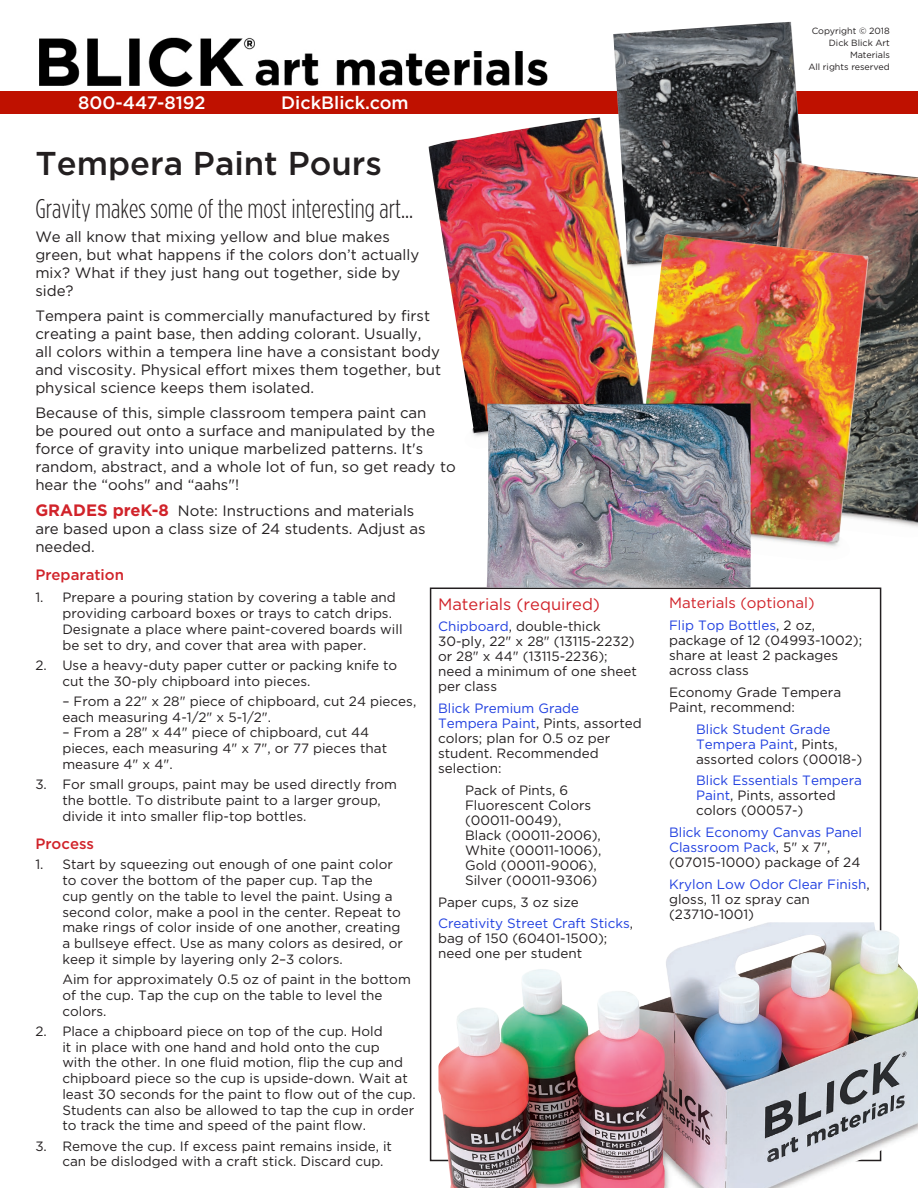
<style>
.page{position:relative;width:918px;height:1188px;background:#fff}
.page>*{position:absolute;margin:0;border:0;box-sizing:border-box;transform-origin:0 0}
.Cirriculum_links{font:500 33px "Gotham";color:#231f20}
.Cirriculum_links-2{font:300 27px "Gotham Condensed";color:#231f20}
.t1{font:500 18px "Gotham";color:#fff}
.Materials_Heading{font:16.5px "Gotham";color:#d1232a}
.Description{font:15px/18px "Gotham";color:#231f20}
.Materials_list{font:15px "Gotham";color:#d1232a}
.Description-2{font:500 15px "Gotham";color:#d1232a}
.Process_Steps{font:500 15px "Gotham";color:#d1232a}
.Process_Steps-2{font:13.5px/15.8px "Gotham";color:#231f20}
.Materials_list-2{font:13.5px/15px "Gotham";color:#231f20}
.Materials_list-3{font:13.5px/15px "Gotham";color:#2140e0}
.t2{font:9px/12px "Gotham";color:#231f20;text-align:right}
.s1{font-weight:700;font-size:16.5px;color:#d1232a}
.s2{color:#2140e0}
.s3{color:#231f20}
</style>
<div class="page">
<div style="left:0;top:91px;width:918px;height:22px;background:#bf1100"></div>
<img style="left:39px;top:37px;width:509px;height:50px">
<img style="left:438px;top:922px;width:480px;height:266px">
<img style="left:606px;top:22px;width:213px;height:212px">
<img style="left:733px;top:161px;width:185px;height:366px">
<img style="left:429px;top:117px;width:232px;height:320px">
<img style="left:615px;top:234px;width:254px;height:313px">
<img style="left:487px;top:403px;width:264px;height:185px">
<p class="t1" style="left:78px;top:92px;width:129px">800-447-8192</p>
<p class="t1" style="left:281px;top:92px;width:129px">DickBlick.com</p>
<p class="Cirriculum_links" style="left:35px;top:144px;width:348px">Tempera Paint Pours</p>
<p class="Cirriculum_links-2" style="left:35px;top:194px;width:379px">Gravity makes some of the most interesting art...</p>
<p class="Description" style="left:35px;top:228px;width:385px">We all know that mixing yellow and blue makes green, but what happens if the colors don’t actually mix? What if they just hang out together, side by side?</p>
<p class="Description" style="left:35px;top:306px;width:407px">Tempera paint is commercially manufactured by first creating a paint base, then adding colorant. Usually, all colors within a tempera line have a consistant body and viscosity. Physical effort mixes them together, but physical science keeps them isolated.</p>
<p class="Description" style="left:35px;top:403px;width:422px">Because of this, simple classroom tempera paint can<br>be poured out onto a surface and manipulated by the force of gravity into unique marbelized patterns. It's random, abstract, and a whole lot of fun, so get ready to hear the “oohs" and “aahs"!</p>
<p class="Description" style="left:35px;top:501px;width:392px"><span class="s1">GRADES preK-8</span> Note: Instructions and materials are based upon a class size of 24 students. Adjust as needed.</p>
<p class="Description-2" style="left:35px;top:566px;width:90px">Preparation</p>
<p class="Process_Steps-2" style="left:62px;top:589px;width:342px;text-indent:-27px">1. Prepare a pouring station by covering a table and providing carboard boxes or trays to catch drips.<br>Designate a place where paint-covered boards will be set to dry, and cover that area with paper.</p>
<p class="Process_Steps-2" style="left:62px;top:657px;width:336px;text-indent:-27px">2. Use a heavy-duty paper cutter or packing knife to cut the 30-ply chipboard into pieces.</p>
<p class="Process_Steps-2" style="left:62px;top:693px;width:355px">– From a 22" x 28" piece of chipboard, cut 24 pieces, each measuring 4-1/2" x 5-1/2".</p>
<p class="Process_Steps-2" style="left:62px;top:724px;width:326px">– From a 28" x 44" piece of chipboard, cut 44 pieces, each measuring 4" x 7", or 77 pieces that measure 4" x 4".</p>
<p class="Process_Steps-2" style="left:62px;top:776px;width:336px;text-indent:-27px">3. For small groups, paint may be used directly from the bottle. To distribute paint to a larger group, divide it into smaller flip-top bottles.</p>
<p class="Process_Steps" style="left:35px;top:835px;width:60px">Process</p>
<p class="Process_Steps-2" style="left:62px;top:856px;width:342px;text-indent:-27px">1. Start by squeezing out enough of one paint color to cover the bottom of the paper cup. Tap the<br>cup gently on the table to level the paint. Using a second color, make a pool in the center. Repeat to make rings of color inside of one another, creating a bullseye effect. Use as many colors as desired, or keep it simple by layering only 2–3 colors.</p>
<p class="Process_Steps-2" style="left:62px;top:971px;width:350px">Aim for approximately 0.5 oz of paint in the bottom of the cup. Tap the cup on the table to level the colors.</p>
<p class="Process_Steps-2" style="left:62px;top:1023px;width:355px;text-indent:-27px">2. Place a chipboard piece on top of the cup. Hold<br>it in place with one hand and hold onto the cup<br>with the other. In one fluid motion, flip the cup and chipboard piece so the cup is upside-down. Wait at least 30 seconds for the paint to flow out of the cup.<br>Students can also be allowed to tap the cup in order to track the time and speed of the paint flow.</p>
<p class="Process_Steps-2" style="left:62px;top:1138px;width:331px;text-indent:-27px">3. Remove the cup. If excess paint remains inside, it can be dislodged with a craft stick. Discard cup.</p>
<p class="Materials_Heading" style="left:438px;top:595px;width:164px">Materials (required)</p>
<p class="Materials_list-2" style="left:438px;top:619px;width:200px"><span class="s2">Chipboard</span>, double-thick<br>30-ply, 22" x 28" (13115-2232) or 28" x 44" (13115-2236); need a minimum of one sheet per class</p>
<p class="Materials_list-2" style="left:438px;top:701px;width:205px"><span class="s2">Blick Premium Grade<br>Tempera Paint</span>, Pints, assorted colors; plan for 0.5 oz per student. Recommended selection:</p>
<p class="Materials_list-2" style="left:465px;top:782px;width:138px">Pack of Pints, 6<br>Fluorescent Colors (00011-0049),<br>Black (00011-2006),<br>White (00011-1006),<br>Gold (00011-9006),<br>Silver (00011-9306)</p>
<p class="Materials_list-2" style="left:438px;top:894px;width:142px">Paper cups, 3 oz size</p>
<p class="Materials_list-2" style="left:438px;top:916px;width:197px"><span class="s2">Creativity Street Craft Sticks</span>, bag of 150 (60401-1500); need one per student</p>
<p class="t2" style="left:812px;top:25px;width:80px">Copyright © 2018<br>Dick Blick Art<br>Materials</p>
<p class="t2" style="left:808px;top:61px;width:83px">All rights reserved</p>
<p class="Materials_list" style="left:669px;top:595px;width:147px">Materials (optional)</p>
<p class="Materials_list-2" style="left:669px;top:618px;width:195px"><span class="s2">Flip Top Bottles</span>, 2 oz, package of 12 (04993-1002); share at least 2 packages across class</p>
<p class="Materials_list-2" style="left:669px;top:684px;width:174px">Economy Grade Tempera<br>Paint, recommend:</p>
<p class="Materials_list-3" style="left:696px;top:721px;width:168px">Blick Student Grade<br>Tempera Paint<span class="s3">, Pints, assorted colors (00018-)</span></p>
<p class="Materials_list-2" style="left:696px;top:773px;width:168px"><span class="s2">Blick Essentials Tempera<br>Paint</span>, Pints, assorted colors (00057-)</p>
<p class="Materials_list-3" style="left:669px;top:825px;width:194px">Blick Economy Canvas Panel<br>Classroom Pack<span class="s3">, 5" x 7", (07015-1000) package of 24</span></p>
<p class="Materials_list-2" style="left:669px;top:876px;width:202px"><span class="s2">Krylon Low Odor Clear Finish</span>, gloss, 11 oz spray can (23710-1001)</p>
</div>
